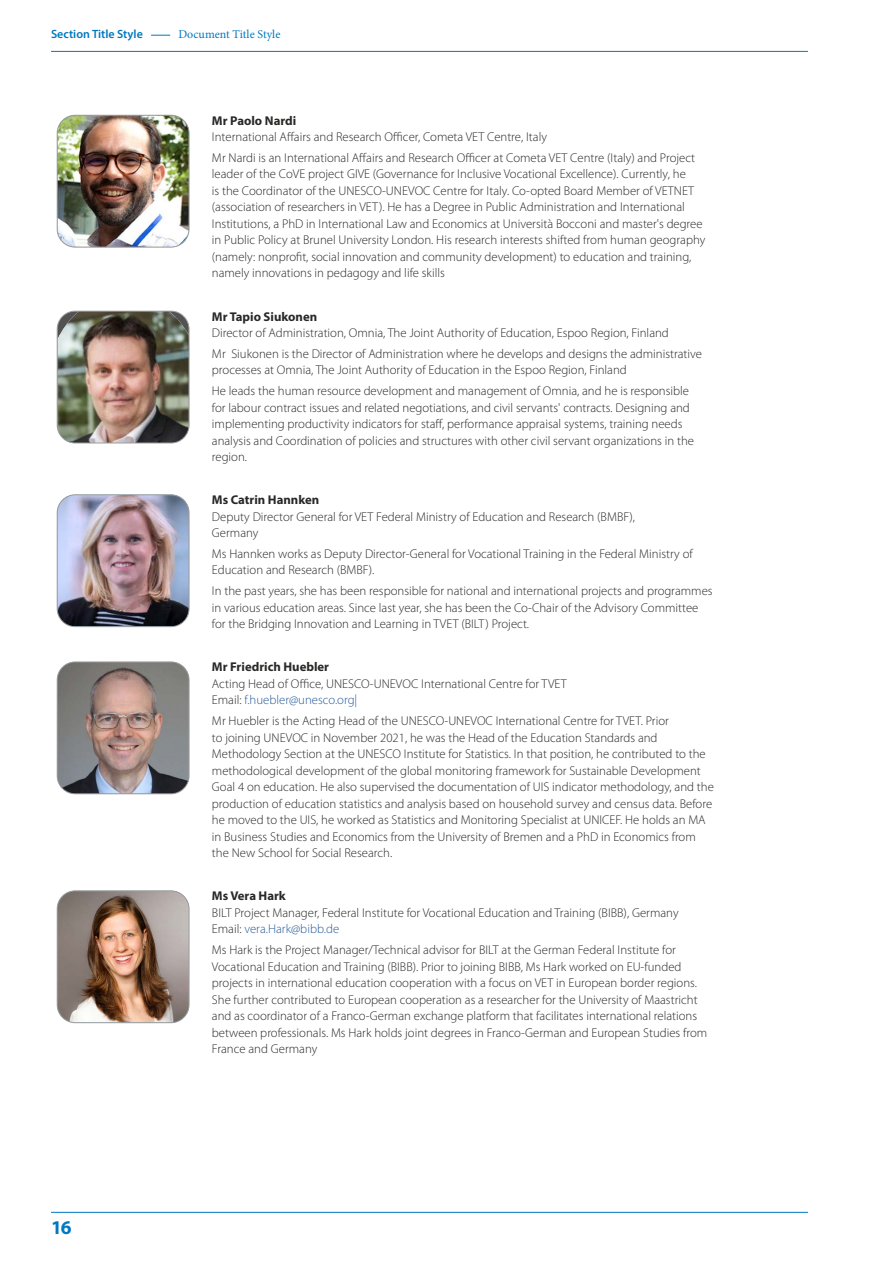
<style>
.page{position:relative;width:893px;height:1263px;background:#fff}
.page>*{position:absolute;margin:0;border:0;box-sizing:border-box;transform-origin:0 0}
.t1{font:700 19.5px "Myriad Pro";color:#0078bf}
.t2{font:300 12.75px/16.5px "Myriad Pro";color:#282827}
.t3{font:700 12.75px "Myriad Pro";color:#282827}
.t4{font:12px "Minion Pro";color:#0078bf}
.t5{font:600 12px "Myriad Pro";color:#0078bf}
.s1{color:#275b9b}
</style>
<div class="page">
<hr style="left:51px;top:51px;width:757px;height:1px;background:#0078bf">
<svg style="left:151px;top:35px;width:19px;height:1px"></svg>
<hr style="left:51px;top:1212px;width:757px;height:1px;background:#0078bf">
<img style="left:57px;top:115px;width:132px;height:132px">
<div style="left:57px;top:115px;width:132px;height:132px;border:1px solid #9d9d9c;border-radius:18px"></div>
<img style="left:57px;top:311px;width:132px;height:132px">
<div style="left:57px;top:311px;width:132px;height:132px;border:1px solid #9d9d9c;border-radius:18px"></div>
<img style="left:57px;top:495px;width:132px;height:131px">
<div style="left:57px;top:495px;width:132px;height:132px;border:1px solid #9d9d9c;border-radius:18px"></div>
<img style="left:57px;top:662px;width:132px;height:132px">
<div style="left:57px;top:662px;width:132px;height:132px;border:1px solid #9d9d9c;border-radius:18px"></div>
<img style="left:57px;top:891px;width:132px;height:132px">
<div style="left:57px;top:891px;width:132px;height:132px;border:1px solid #9d9d9c;border-radius:18px"></div>
<p class="t5" style="left:51px;top:27px;width:93px">Section Title Style</p>
<p class="t4" style="left:178px;top:26px;width:104px">Document Title Style</p>
<h1 class="t1" style="left:51px;top:1215px;width:22px">16</h1>
<p class="t3" style="left:212px;top:112px;width:86px">Mr Paolo Nardi</p>
<p class="t2" style="left:212px;top:126px;width:485px;line-height:20.7px">International Affairs and Research Officer, Cometa VET Centre, Italy<br>Mr Nardi is an International Affairs and Research Officer at Cometa VET Centre (Italy) and Project</p>
<p class="t2" style="left:212px;top:166px;width:495px">leader of the CoVE project GIVE (Governance for Inclusive Vocational Excellence). Currently, he<br>is the Coordinator of the UNESCO-UNEVOC Centre for Italy. Co-opted Board Member of VETNET (association of researchers in VET). He has a Degree in Public Administration and International Institutions, a PhD in International Law and Economics at Università Bocconi and master's degree in Public Policy at Brunel University London. His research interests shifted from human geography (namely: nonprofit, social innovation and community development) to education and training, namely innovations in pedagogy and life skills</p>
<p class="t3" style="left:212px;top:308px;width:107px">Mr Tapio Siukonen</p>
<p class="t2" style="left:212px;top:322px;width:492px;line-height:20.7px">Director of Administration, Omnia, The Joint Authority of Education, Espoo Region, Finland<br>Mr Siukonen is the Director of Administration where he develops and designs the administrative</p>
<p class="t2" style="left:212px;top:360px;width:479px;line-height:20.7px">processes at Omnia, The Joint Authority of Education in the Espoo Region, Finland<br>He leads the human resource development and management of Omnia, and he is responsible</p>
<p class="t2" style="left:212px;top:399px;width:484px">for labour contract issues and related negotiations, and civil servants' contracts. Designing and implementing productivity indicators for staff, performance appraisal systems, training needs analysis and Coordination of policies and structures with other civil servant organizations in the region.</p>
<p class="t3" style="left:212px;top:492px;width:109px">Ms Catrin Hannken</p>
<p class="t2" style="left:212px;top:508px;width:424px">Deputy Director General for VET Federal Ministry of Education and Research (BMBF),<br>Germany</p>
<p class="t2" style="left:212px;top:545px;width:482px">Ms Hannken works as Deputy Director-General for Vocational Training in the Federal Ministry of<br>Education and Research (BMBF).</p>
<p class="t2" style="left:212px;top:583px;width:502px">In the past years, she has been responsible for national and international projects and programmes in various education areas. Since last year, she has been the Co-Chair of the Advisory Committee for the Bridging Innovation and Learning in TVET (BILT) Project.</p>
<p class="t3" style="left:212px;top:659px;width:119px">Mr Friedrich Huebler</p>
<p class="t2" style="left:212px;top:675px;width:356px">Acting Head of Office, UNESCO-UNEVOC International Centre for TVET<br>Email: <span class="s1">f.huebler@unesco.org|</span></p>
<p class="t2" style="left:212px;top:712px;width:503px">Mr Huebler is the Acting Head of the UNESCO-UNEVOC International Centre for TVET. Prior<br>to joining UNEVOC in November 2021, he was the Head of the Education Standards and Methodology Section at the UNESCO Institute for Statistics. In that position, he contributed to the methodological development of the global monitoring framework for Sustainable Development Goal 4 on education. He also supervised the documentation of UIS indicator methodology, and the production of education statistics and analysis based on household survey and census data. Before he moved to the UIS, he worked as Statistics and Monitoring Specialist at UNICEF. He holds an MA in Business Studies and Economics from the University of Bremen and a PhD in Economics from the New School for Social Research.</p>
<p class="t3" style="left:212px;top:888px;width:75px">Ms Vera Hark</p>
<p class="t2" style="left:212px;top:904px;width:468px">BILT Project Manager, Federal Institute for Vocational Education and Training (BIBB), Germany<br>Email: <span class="s1">vera.Hark@bibb.de</span></p>
<p class="t2" style="left:212px;top:941px;width:497px">Ms Hark is the Project Manager/Technical advisor for BILT at the German Federal Institute for Vocational Education and Training (BIBB). Prior to joining BIBB, Ms Hark worked on EU-funded projects in international education cooperation with a focus on VET in European border regions.<br>She further contributed to European cooperation as a researcher for the University of Maastricht and as coordinator of a Franco-German exchange platform that facilitates international relations between professionals. Ms Hark holds joint degrees in Franco-German and European Studies from France and Germany</p>
</div>
